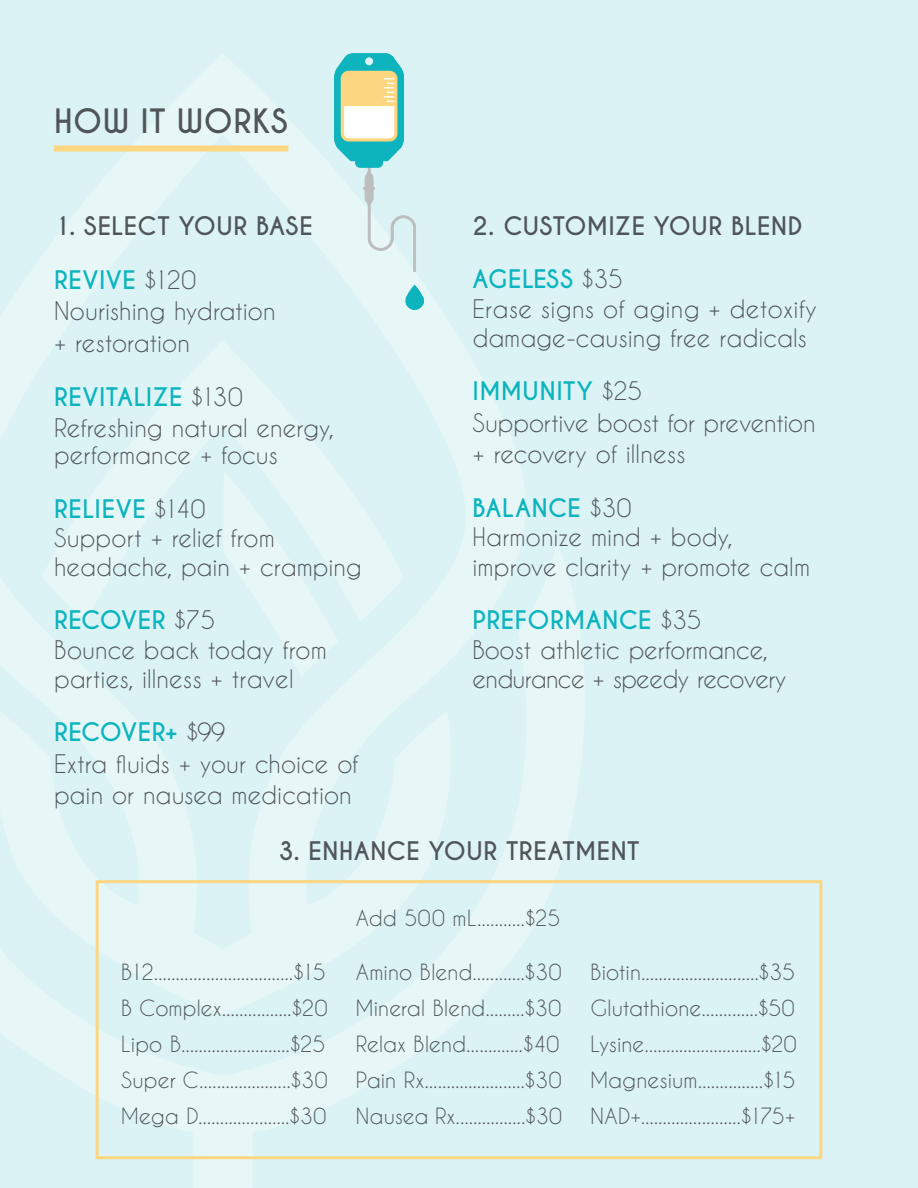
<style>
.page{position:relative;width:918px;height:1188px;background:#dbf3f5}
.page>*{position:absolute;margin:0;border:0;box-sizing:border-box;transform-origin:0 0}
.t1{font:700 31.5px "Caviar Dreams";letter-spacing:.02em;color:#50555a}
.t2{font:24px/29.2px "Caviar Dreams";color:#50555a}
.t3{font:700 24px "Caviar Dreams";letter-spacing:.02em;color:#50555a}
.t4{font:21px/36px "Caviar Dreams";letter-spacing:.005em;color:#50555a;text-align:justify}
.s1{font-weight:700;color:#0cb4be}
</style>
<div class="page">
<div style="left:96px;top:880px;width:726px;height:279px;border:3px solid #fcd681"></div>
<img style="left:335px;top:53px;width:89px;height:257px">
<div style="left:54px;top:146px;width:234px;height:6px;background:#fcd681"></div>
<h1 class="t1" style="left:54px;top:102px;width:235px">HOW IT WORKS</h1>
<p class="t3" style="left:54px;top:211px;width:260px">1. SELECT YOUR BASE</p>
<p class="t2" style="left:54px;top:263px;width:223px;line-height:31.5px"><span class="s1">REVIVE</span> $120<br>Nourishing hydration + restoration</p>
<p class="t2" style="left:54px;top:380px;width:281px;line-height:31.5px"><span class="s1">REVITALIZE</span> $130<br>Refreshing natural energy,</p>
<p class="t2" style="left:54px;top:440px;width:225px">performance + focus</p>
<p class="t2" style="left:54px;top:493px;width:309px"><span class="s1">RELIEVE</span> $140<br>Support + relief from headache, pain + cramping</p>
<p class="t2" style="left:54px;top:605px;width:274px"><span class="s1">RECOVER</span> $75<br>Bounce back today from parties, illness + travel</p>
<p class="t2" style="left:54px;top:716px;width:306px;line-height:31.5px"><span class="s1">RECOVER+</span> $99<br>Extra fluids + your choice of pain or nausea medication</p>
<p class="t3" style="left:472px;top:211px;width:331px">2. CUSTOMIZE YOUR BLEND</p>
<p class="t2" style="left:472px;top:264px;width:346px"><span class="s1">AGELESS</span> $35<br>Erase signs of aging + detoxify damage-causing free radicals</p>
<p class="t2" style="left:472px;top:375px;width:345px;line-height:31.5px"><span class="s1">IMMUNITY</span> $25<br>Supportive boost for prevention + recovery of illness</p>
<p class="t2" style="left:472px;top:493px;width:339px"><span class="s1">BALANCE</span> $30<br>Harmonize mind + body, improve clarity + promote calm</p>
<p class="t2" style="left:472px;top:605px;width:316px"><span class="s1">PREFORMANCE</span> $35<br>Boost athletic performance, endurance + speedy recovery</p>
<p class="t3" style="left:278px;top:837px;width:363px">3. ENHANCE YOUR TREATMENT</p>
<p class="t4" style="left:356px;top:900px;width:206px">Add 500 mL...........$25</p>
<p class="t4" style="left:356px;top:954px;width:208px;text-align:left">Amino Blend............$30<br>Mineral Blend.........$30<br>Relax Blend.............$40<br>Pain Rx.......................$30<br>Nausea Rx................$30</p>
<p class="t4" style="left:121px;top:954px;width:208px">B12................................$15<br>B Complex................$20<br>Lipo B.........................$25<br>Super C.....................$30<br>Mega D.....................$30</p>
<p class="t4" style="left:590px;top:954px;width:208px">Biotin...........................$35<br>Glutathione.............$50<br>Lysine...........................$20<br>Magnesium...............$15<br>NAD+.......................$175+</p>
</div>
